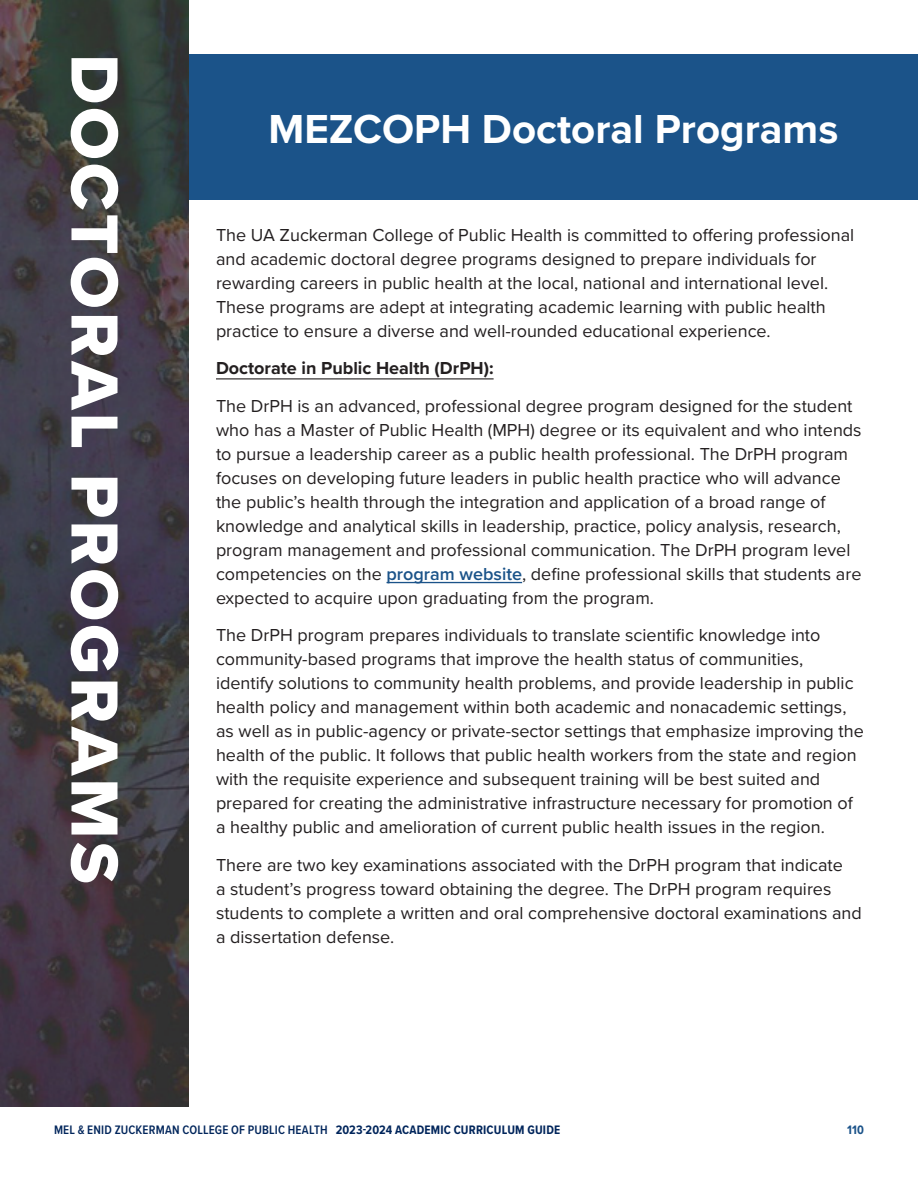
<style>
.page{position:relative;width:918px;height:1188px;background:#fff}
.page>*{position:absolute;margin:0;border:0;box-sizing:border-box;transform-origin:0 0}
.Side_Section_Title{font:69px "Proxima Nova Extrabld";letter-spacing:.045em;color:#fff}
.t1{font:700 42px "Proxima Nova";color:#fff}
.Body{font:18px/24px "Proxima Nova";color:#231f20}
.Body-2{font:700 18px "Proxima Nova";color:#231f20}
.t2{font:600 12.75px "Proxima Nova Cond";letter-spacing:.015em;color:#00255b}
.t3{font:700 12.75px "Proxima Nova Cond";color:#1b5389}
.s1{font-weight:600;color:#1b5389}
.s2{font-weight:700}
</style>
<div class="page">
<div style="left:189px;top:54px;width:729px;height:146px;background:#1b5389"></div>
<hr style="left:216px;top:378px;width:278px;height:1px;background:#231f20">
<hr style="left:387px;top:582px;width:135px;height:1px;background:#1b5389">
<svg style="left:0;top:0;width:189px;height:1107px;background:#3e3b42"></svg>
<p class="Side_Section_Title" style="left:146px;top:54px;width:831px;rotate:90deg">DOCTORAL PROGRAMS</p>
<p class="t1" style="left:269px;top:98px;width:571px">MEZCOPH Doctoral Programs</p>
<p class="Body" style="left:216px;top:222px;width:640px">The UA Zuckerman College of Public Health is committed to offering professional and academic doctoral degree programs designed to prepare individuals for rewarding careers in public health at the local, national and international level.<br>These programs are adept at integrating academic learning with public health practice to ensure a diverse and well-rounded educational experience.</p>
<p class="Body-2" style="left:216px;top:355px;width:279px">Doctorate in Public Health (DrPH):</p>
<p class="Body" style="left:216px;top:393px;width:647px">The DrPH is an advanced, professional degree program designed for the student who has a Master of Public Health (MPH) degree or its equivalent and who intends to pursue a leadership career as a public health professional. The DrPH program focuses on developing future leaders in public health practice who will advance the public’s health through the integration and application of a broad range of knowledge and analytical skills in leadership, practice, policy analysis, research, program management and professional communication. The DrPH program level competencies on the <span class="s1">program website</span>, define professional skills that students are expected to acquire upon graduating from the program.</p>
<p class="Body" style="left:216px;top:623px;width:649px">The DrPH program prepares individuals to translate scientific knowledge into community-based programs that improve the health status of communities, identify solutions to community health problems, and provide leadership in public health policy and management within both academic and nonacademic settings, as well as in public-agency or private-sector settings that emphasize improving the health of the public. It follows that public health workers from the state and region with the requisite experience and subsequent training will be best suited and prepared for creating the administrative infrastructure necessary for promotion of a healthy public and amelioration of current public health issues in the region.</p>
<p class="Body" style="left:216px;top:852px;width:647px">There are two key examinations associated with the DrPH program that indicate<br>a student’s progress toward obtaining the degree. The DrPH program requires students to complete a written and oral comprehensive doctoral examinations and a dissertation defense.</p>
<p class="t2" style="left:54px;top:1120px;width:508px">MEL &amp; ENID ZUCKERMAN COLLEGE OF PUBLIC HEALTH <span class="s2">2023-2024 ACADEMIC CURRICULUM GUIDE</span></p>
<p class="t3" style="left:847px;top:1120px;width:18px">110</p>
</div>
